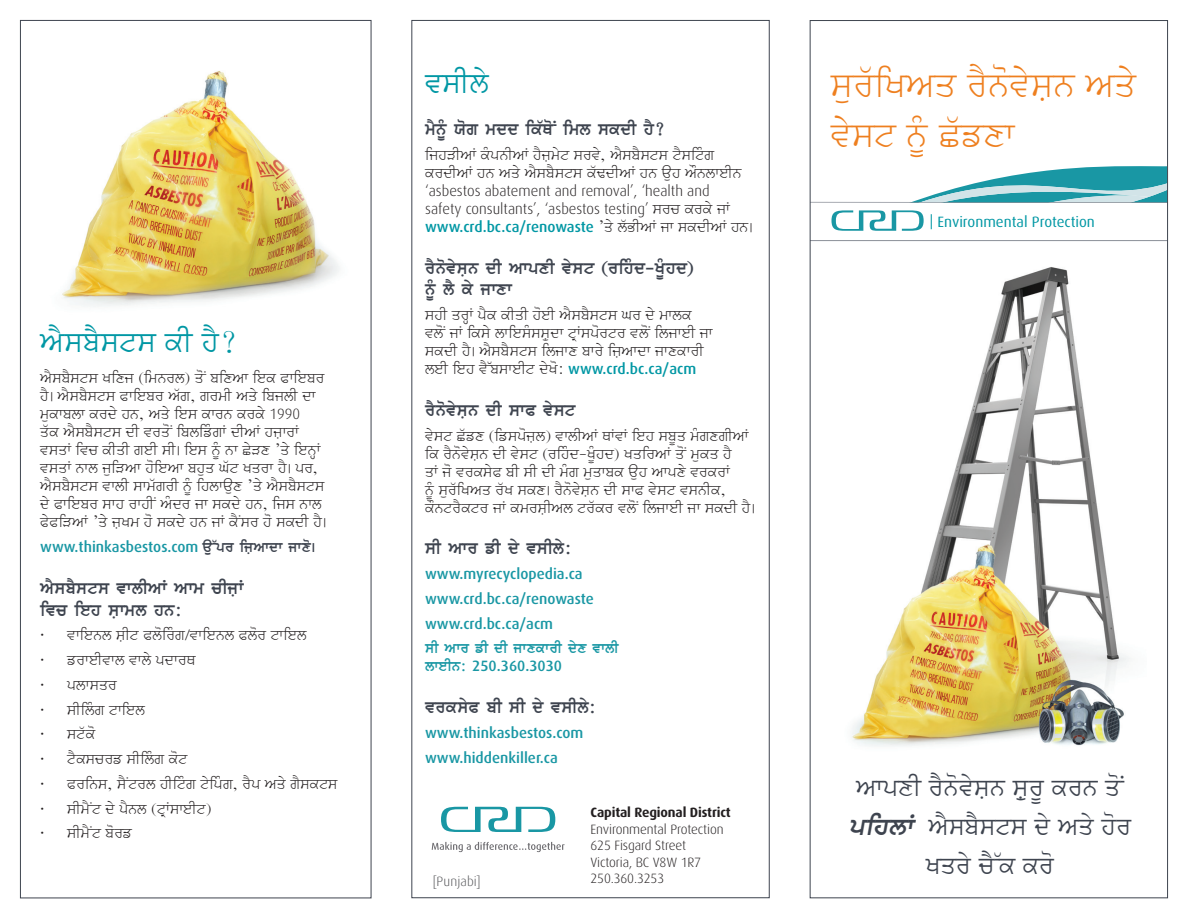
<style>
.page{position:relative;width:1188px;height:918px;background:#fff}
.page>*{position:absolute;margin:0;border:0;box-sizing:border-box;transform-origin:0 0}
.t1{font:300 36px/49.5px "Samtol";color:#ee7f1f}
.t2{font:30px "Samtol";color:#0097a4}
.t3{font:25.5px/39px "Samtol";color:#3e444f;text-align:center}
.t4{font:300 18px/21.6px "Samtol";color:#3e444f}
.t5{font:300 15px/18px "Samtol";color:#231f20}
.t6{font:500 15px/24.8px "Dax OT";color:#1997a4}
.t7{font:300 15px/18px "Dax OT";color:#231f20}
.t8{font:15px "Dax OT";color:#0097a4}
.t9{font:300 15px "Samtol";color:#1997a4}
.t10{font:300 13.5px/16.5px "Dax OT";letter-spacing:-.01em;color:#231f20}
.t11{font:700 13.5px "Dax OT";letter-spacing:-.01em;color:#231f20}
.t12{font:300 13.5px "Dax OT";letter-spacing:.01em;color:#555659}
.s1{font-family:"Dax OT"}
.s2{font-family:"Samtol";font-weight:300;color:#3e444f}
.s3{font-family:"Samtol"}
.s4{font-weight:500;color:#0097a4}
.s5{font-family:"Dax OT";font-weight:500;color:#0097a4}
.s6{font-family:"Samtol";font-weight:300}
.s7{font-weight:700;font-style:italic}
</style>
<div class="page">
<svg style="left:441px;top:807px;width:114px;height:25px"></svg>
<svg style="left:432px;top:842px;width:133px;height:10px"></svg>
<img style="left:812px;top:241px;width:334px;height:506px">
<img style="left:62px;top:71px;width:278px;height:236px">
<svg style="left:831px;top:210px;width:93px;height:21px"></svg>
<svg style="left:812px;top:166px;width:354px;height:37px"></svg>
<hr style="left:810px;top:240px;width:358px;height:1px;background:#8b8f98">
<h2 class="t2" style="left:40px;top:324px;width:198px">AYSBYSTS KI HY?</h2>
<p class="t5" style="left:40px;top:370px;width:291px">AYSBYSTS KIXJ (IMNRL) QON BIXAF IEK PFIEBR HY[ AYSBYSTS PFIEBR AWG, GRMI AQY IBJLI DF MUKFBLF KRDY HN, AQY IES KFRN KRKY <span class="s1">1990<br></span>QWK AYSBYSTS DI VRQON IBLIZMGF DIAF HJLFRF VSQF IVC KIQI GEI SI[ IES NUM NF CYVX `QY IENHF VSQF NFL JUIVAF HOIEAF BHUQ GWT KQRF HY[ PR, AYSBYSTS VFLI SFMWGRI NUM IHLFAUX `QY AYSBYSTS DY PFIEBR SFH RFHIN AMDR JF SKDY HN, IJS NFL PYPIVAF `QY JLKM HO SKDY HN JF KYNSR HO SKDI HY[</p>
<p class="t6" style="left:40px;top:532px;width:276px">www.thinkasbestos.com <span class="s2">AUWPR IJLAFDF JFXO[</span></p>
<p class="t4" style="left:40px;top:578px;width:205px">AYSBYSTS VFLIAF AFM CIJLF<br>IVC IEH SLFML HN:</p>
<p class="t5" style="left:40px;top:627px;width:268px"><span class="s1">•</span> VFIENL SLIT PLOIRMG/VFIENL PLOR TFIEL</p>
<p class="t5" style="left:40px;top:652px;width:157px"><span class="s1">•</span> ZRFEIVFL VFLY PDFRQ</p>
<p class="t5" style="left:40px;top:676px;width:78px"><span class="s1">•</span> PLFSQR</p>
<p class="t5" style="left:40px;top:701px;width:106px"><span class="s1">•</span> SIILMG TFIEL</p>
<p class="t5" style="left:40px;top:726px;width:57px"><span class="s1">•</span> STWKO</p>
<p class="t5" style="left:40px;top:751px;width:149px"><span class="s1">•</span> TYKSCRZ SIILMG KOT</p>
<p class="t5" style="left:40px;top:775px;width:299px"><span class="s1">•</span> PRINS, SYNTRL HIITMG TYIPMG, RYP AQY GYSKTS</p>
<p class="t5" style="left:40px;top:800px;width:173px"><span class="s1">•</span> SIMYNT DY PYNL (TRFSFEIT)</p>
<p class="t5" style="left:40px;top:825px;width:93px"><span class="s1">•</span> SIMYNT BORZ</p>
<h2 class="t2" style="left:425px;top:65px;width:65px">VSILY</h2>
<p class="t4" style="left:425px;top:119px;width:241px">MYNUM XOG MDD IKWQON IML SKDI HY?</p>
<p class="t5" style="left:425px;top:146px;width:318px">IJHVIAF KMPNIAF HYJLMYT SRVY, AYSBYSTS TYSITMG<br>KRDIAF HN AQY AYSBYSTS KWZDIAF HN AUH AONLFEIN</p>
<p class="t7" style="left:425px;top:179px;width:329px">‘asbestos abatement and removal’, ‘health and<br>safety consultants’, ‘asbestos testing’ <span class="s3">SRC KRKY JF </span><span class="s4">www.crd.bc.ca/renowaste</span> <span class="s3">`QY LWBIAF JF SKDIAF HN[</span></p>
<p class="t4" style="left:425px;top:258px;width:270px">RYNOVYSLN DI AFPXI VYST (RIHMD-KUMHD)<br>NUM LY KY JFXF</p>
<p class="t5" style="left:425px;top:307px;width:289px">SHI QRHF PYK KIQI HOEI AYSBYSTS GR DY MFLK VLON JF IKSY LFIESMSSLUDF TRFSPORTR VLON ILJFEI JF SKDI HY[ AYSBYSTS ILJFX BFRY IJLAFDF JFXKFRI LEI IEH VYWBSFEIT DYKO: <span class="s5">www.crd.bc.ca/acm</span></p>
<p class="t4" style="left:425px;top:400px;width:152px">RYNOVYSLN DI SFP VYST</p>
<p class="t5" style="left:425px;top:427px;width:335px">VYST CWZX (IZSPOJLL) VFLIAF QFVF IEH SBUQ MMGXGIAF IK RYNOVYSLN DI VYST (RIHMD-KUMHD) KQIRAF QON MUKQ HY<br>QF JO VRKSYP BI SI DI MMG MUQFBK AUH AFPXY VRKRF<br>NUM SURWIKAQ RWK SKX[ RYNOVYSLN DI SFP VYST VSNIK, KONTRYKTR JF KMRSLIAL TRWKR VLON ILJFEI JF SKDI HY[</p>
<p class="t4" style="left:425px;top:539px;width:147px">SI AFR ZI DY VSILY:</p>
<p class="t6" style="left:425px;top:559px;width:170px">www.myrecyclopedia.ca www.crd.bc.ca/renowaste www.crd.bc.ca/acm</p>
<p class="t9" style="left:425px;top:640px;width:195px">SI AFR ZI DI JFXKFRI DYX VFLI</p>
<p class="t6" style="left:425px;top:651px;width:138px"><span class="s6">LFEIN:</span> 250.360.3030</p>
<p class="t4" style="left:425px;top:698px;width:172px">VRKSYP BI SI DY VSILY:</p>
<p class="t6" style="left:425px;top:718px;width:160px">www.thinkasbestos.com www.hiddenkiller.ca</p>
<p class="t12" style="left:433px;top:868px;width:50px">[Punjabi]</p>
<p class="t11" style="left:591px;top:800px;width:142px">Capital Regional District</p>
<p class="t10" style="left:591px;top:818px;width:135px">Environmental Protection<br>625 Fisgard Street<br>Victoria, BC V8W 1R7<br>250.360.3253</p>
<h1 class="t1" style="left:831px;top:62px;width:307px">SURWIKAQ RYNOVYSLN AQY<br>VYST NUM CWZXF</h1>
<p class="t8" style="left:930px;top:208px;width:167px">| Environmental Protection</p>
<h3 class="t3" style="left:849px;top:769px;width:284px">AFPXI RYNOVYSLN SLURU KRN QON <span class="s7">pihlF</span> AYSBYSTS DY AQY HOR<br>KQRY CYWK KRO</h3>
</div>
